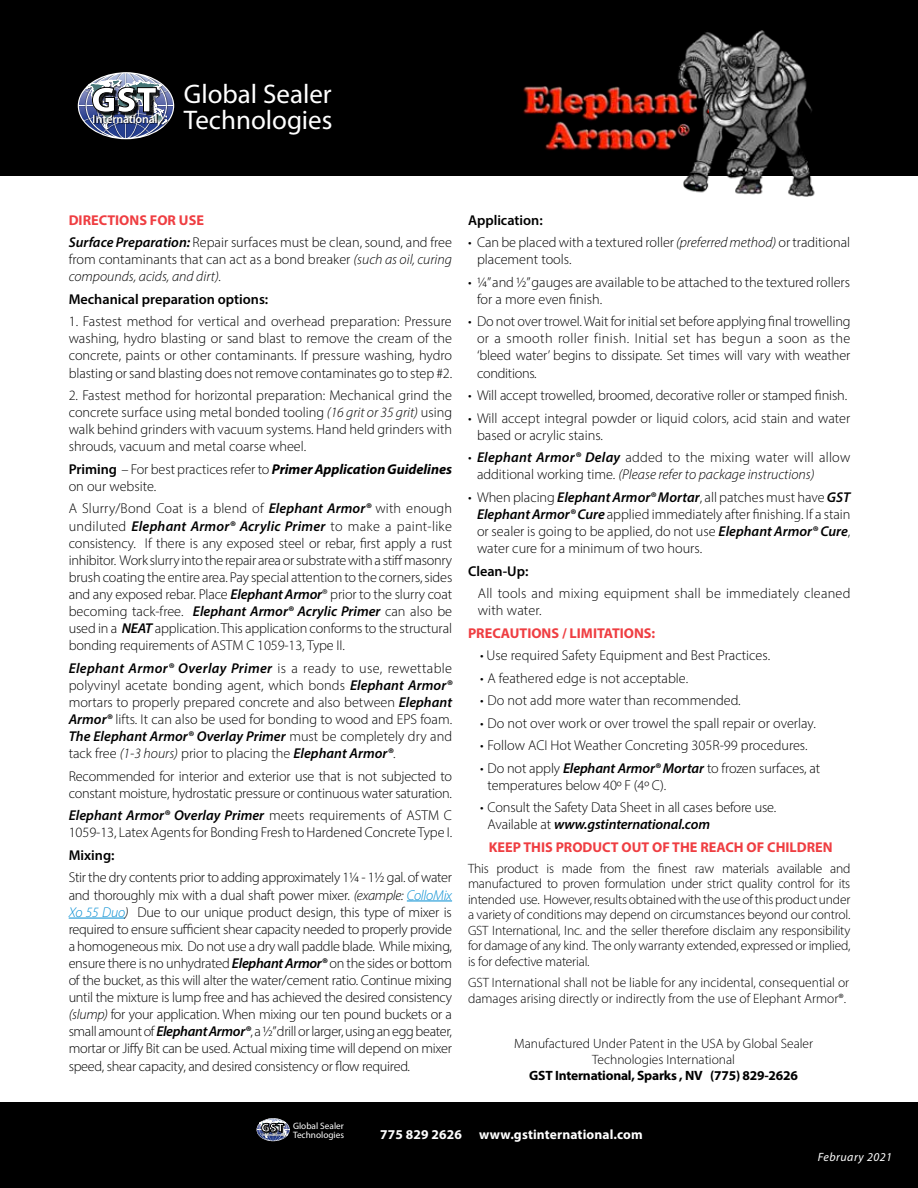
<style>
.page{position:relative;width:918px;height:1188px;background:#fff}
.page>*{position:absolute;margin:0;border:0;box-sizing:border-box;transform-origin:0 0}
.t1{font:900 36px "Myriad Pro";color:#fff}
.t2{font:27px/25.5px "Myriad Pro";color:#fff}
.t3{font:300 14.25px/17.1px "Myriad Pro";color:#000}
.t4{font:300 14.25px/17.1px "Myriad Pro";letter-spacing:-.02em;color:#000}
.t5{font:italic 300 14.25px/17.1px "Myriad Pro";color:#000}
.t6{font:700 14.25px "Myriad Pro";color:#ef3e42}
.t7{font:600 14.25px "Myriad Pro";color:#000}
.t8{font:300 13.5px/15.6px "Myriad Pro";color:#000;text-align:justify}
.t9{font:700 13.5px "Myriad Pro";letter-spacing:-.015em;color:#000}
.t10{font:700 13.5px "Myriad Pro";letter-spacing:.01em;color:#fff}
.t11{font:600 12px "Myriad Pro";letter-spacing:-.02em;color:#fff}
.t12{font:italic 12px "Myriad Pro";letter-spacing:.04em;color:#fff}
.t13{font:9.3px/8.7px "Myriad Pro";color:#fff;text-align:right}
.t14{font:600 4.2px "Myriad Pro";letter-spacing:-.02em;color:#fff}
.s1{font-weight:700;color:#ef3e42}
.s2{font-weight:600;font-style:italic}
.s3{font-style:normal}
.s4{font-style:italic}
.s5{font-weight:600}
.s6{font-weight:700;font-style:italic}
.s7{font-style:italic;color:#008cd2}
.s8{font-weight:900;font-size:12.3px}
</style>
<div class="page">
<hr style="left:407px;top:901px;width:45px;height:1px;background:#008cd2">
<hr style="left:69px;top:918px;width:56px;height:1px;background:#008cd2">
<div style="left:0;top:0;width:918px;height:176px;background:#000"></div>
<img style="left:78px;top:72px;width:96px;height:67px">
<img style="left:679px;top:31px;width:136px;height:166px">
<img style="left:523px;top:70px;width:185px;height:84px">
<div style="left:0;top:1102px;width:918px;height:86px;background:#000"></div>
<svg style="left:257px;top:1118px;width:33px;height:23px"></svg>
<h1 class="t1" style="left:91px;top:79px;width:67px">GST</h1>
<p class="t11" style="left:93px;top:112px;width:66px">International</p>
<h2 class="t2" style="left:184px;top:81px;width:150px">Global Sealer<br>Technologies</h2>
<p class="t3" style="left:69px;top:208px;width:385px;line-height:22.5px"><span class="s1">DIRECTIONS FOR USE<br></span><span class="s2">Surface Preparation:</span> Repair surfaces must be clean, sound, and free</p>
<p class="t5" style="left:69px;top:251px;width:385px"><span class="s3">from contaminants that can act as a bond breaker</span> (such as oil, curing compounds, acids, and dirt).</p>
<p class="t7" style="left:69px;top:290px;width:201px">Mechanical preparation options:</p>
<p class="t3" style="left:69px;top:313px;width:385px;text-align:justify">1. Fastest method for vertical and overhead preparation: Pressure washing, hydro blasting or sand blast to remove the cream of the concrete, paints or other contaminants. If pressure washing, hydro blasting or sand blasting does not remove contaminates go to step #2.</p>
<p class="t3" style="left:69px;top:387px;width:385px;text-align:justify">2. Fastest method for horizontal preparation: Mechanical grind the concrete surface using metal bonded tooling <span class="s4">(16 grit or 35 grit)</span> using walk behind grinders with vacuum systems. Hand held grinders with shrouds, vacuum and metal coarse wheel.</p>
<p class="t3" style="left:69px;top:460px;width:385px"><span class="s5">Priming</span> – For best practices refer to <span class="s6">Primer Application Guidelines </span>on our website.</p>
<p class="t3" style="left:69px;top:500px;width:385px;text-align:justify">A Slurry/Bond Coat is a blend of <span class="s2">Elephant Armor®</span> with enough undiluted <span class="s2">Elephant Armor® Acrylic Primer</span> to make a paint-like consistency. If there is any exposed steel or rebar, first apply a rust inhibitor. Work slurry into the repair area or substrate with a stiff masonry brush coating the entire area. Pay special attention to the corners, sides and any exposed rebar. Place <span class="s2">Elephant Armor</span>® prior to the slurry coat becoming tack-free. <span class="s2">Elephant Armor® Acrylic Primer</span> can also be used in a <span class="s2">NEAT</span> application. This application conforms to the structural bonding requirements of ASTM C 1059-13, Type II.</p>
<p class="t3" style="left:69px;top:659px;width:385px;text-align:justify"><span class="s2">Elephant Armor® Overlay Primer</span> is a ready to use, rewettable polyvinyl acetate bonding agent, which bonds <span class="s2">Elephant Armor® </span>mortars to properly prepared concrete and also between <span class="s2">Elephant Armor®</span> lifts. It can also be used for bonding to wood and EPS foam.<br><span class="s2">The Elephant Armor® Overlay Primer</span> must be completely dry and tack free <span class="s4">(1-3 hours)</span> prior to placing the <span class="s2">Elephant Armor®</span>.</p>
<p class="t4" style="left:69px;top:767px;width:385px">Recommended for interior and exterior use that is not subjected to constant moisture, hydrostatic pressure or continuous water saturation.</p>
<p class="t3" style="left:69px;top:807px;width:385px"><span class="s2">Elephant Armor® Overlay Primer</span> meets requirements of ASTM C<br>1059-13, Latex Agents for Bonding Fresh to Hardened Concrete Type I.</p>
<p class="t7" style="left:69px;top:846px;width:47px">Mixing:</p>
<p class="t3" style="left:69px;top:869px;width:385px;text-align:justify">Stir the dry contents prior to adding approximately 1¼ - 1½ gal. of water and thoroughly mix with a dual shaft power mixer. <span class="s4">(example:</span> <span class="s7">ColloMix Xo 55 Duo</span><span class="s4">)</span> Due to our unique product design, this type of mixer is required to ensure sufficient shear capacity needed to properly provide a homogeneous mix. Do not use a dry wall paddle blade. While mixing, ensure there is no unhydrated <span class="s2">Elephant Armor®</span> on the sides or bottom of the bucket, as this will alter the water/cement ratio. Continue mixing until the mixture is lump free and has achieved the desired consistency <span class="s4">(slump)</span> for your application. When mixing our ten pound buckets or a small amount of <span class="s2">Elephant Armor®</span>, a ½”drill or larger, using an egg beater, mortar or Jiffy Bit can be used. Actual mixing time will depend on mixer speed, shear capacity, and desired consistency or flow required.</p>
<p class="t7" style="left:468px;top:211px;width:76px">Application:</p>
<p class="t3" style="left:477px;top:234px;width:375px;text-indent:-9px">• Can be placed with a textured roller <span class="s4">(preferred method)</span> or traditional placement tools.</p>
<p class="t3" style="left:477px;top:273px;width:375px;text-indent:-9px">• ¼” and ½” gauges are available to be attached to the textured rollers for a more even finish.</p>
<p class="t3" style="left:477px;top:313px;width:375px;text-align:justify;text-indent:-9px">• Do not over trowel. Wait for initial set before applying final trowelling or a smooth roller finish. Initial set has begun a soon as the ‘bleed water’ begins to dissipate. Set times will vary with weather conditions.</p>
<p class="t3" style="left:468px;top:387px;width:381px">• Will accept trowelled, broomed, decorative roller or stamped finish.</p>
<p class="t3" style="left:477px;top:409px;width:375px;text-indent:-9px">• Will accept integral powder or liquid colors, acid stain and water based or acrylic stains.</p>
<p class="t3" style="left:477px;top:449px;width:375px;text-indent:-9px">• <span class="s2">Elephant Armor® Delay</span> added to the mixing water will allow additional working time. <span class="s4">(Please refer to package instructions)</span></p>
<p class="t3" style="left:477px;top:488px;width:375px;text-align:justify;text-indent:-9px">• When placing <span class="s2">Elephant Armor® Mortar</span>, all patches must have <span class="s2">GST Elephant Armor® Cure</span> applied immediately after finishing. If a stain or sealer is going to be applied, do not use <span class="s2">Elephant Armor® Cure</span>, water cure for a minimum of two hours.</p>
<p class="t7" style="left:468px;top:562px;width:62px">Clean-Up:</p>
<p class="t3" style="left:478px;top:585px;width:374px">All tools and mixing equipment shall be immediately cleaned with water.</p>
<p class="t6" style="left:468px;top:624px;width:189px">PRECAUTIONS / LIMITATIONS:</p>
<p class="t3" style="left:480px;top:647px;width:292px">• Use required Safety Equipment and Best Practices.</p>
<p class="t3" style="left:480px;top:669px;width:210px">• A feathered edge is not acceptable.</p>
<p class="t3" style="left:480px;top:692px;width:262px">• Do not add more water than recommended.</p>
<p class="t3" style="left:480px;top:714px;width:337px">• Do not over work or over trowel the spall repair or overlay.</p>
<p class="t3" style="left:480px;top:737px;width:329px">• Follow ACI Hot Weather Concreting 305R-99 procedures.</p>
<p class="t3" style="left:488px;top:759px;width:334px;text-indent:-7px">• Do not apply <span class="s2">Elephant Armor® Mortar</span> to frozen surfaces, at temperatures below 40º F (4º C).</p>
<p class="t3" style="left:488px;top:799px;width:290px;text-indent:-7px">• Consult the Safety Data Sheet in all cases before use.<br>Available at <span class="s2">www.gstinternational.com</span></p>
<p class="t6" style="left:489px;top:838px;width:345px">KEEP THIS PRODUCT OUT OF THE REACH OF CHILDREN</p>
<p class="t8" style="left:468px;top:860px;width:384px">This product is made from the finest raw materials available and manufactured to proven formulation under strict quality control for its intended use. However, results obtained with the use of this product under a variety of conditions may depend on circumstances beyond our control.<br>GST International, Inc. and the seller therefore disclaim any responsibility for damage of any kind. The only warranty extended, expressed or implied, is for defective material.</p>
<p class="t8" style="left:468px;top:974px;width:383px;line-height:16.4px">GST International shall not be liable for any incidental, consequential or damages arising directly or indirectly from the use of Elephant Armor®.</p>
<p class="t8" style="left:514px;top:1035px;width:301px;line-height:16.2px;text-align:center">Manufactured Under Patent in the USA by Global Sealer<br>Technologies International</p>
<p class="t9" style="left:529px;top:1067px;width:270px">GST International, Sparks , NV (775) 829-2626</p>
<p class="t13" style="left:261px;top:1121px;width:84px"><span class="s8">GST</span> Global Sealer<br>Technologies</p>
<p class="t14" style="left:262px;top:1132px;width:24px">International</p>
<p class="t10" style="left:380px;top:1125px;width:83px">775 829 2626</p>
<p class="t10" style="left:479px;top:1125px;width:165px">www.gstinternational.com</p>
<p class="t12" style="left:818px;top:1149px;width:76px">February 2021</p>
</div>
